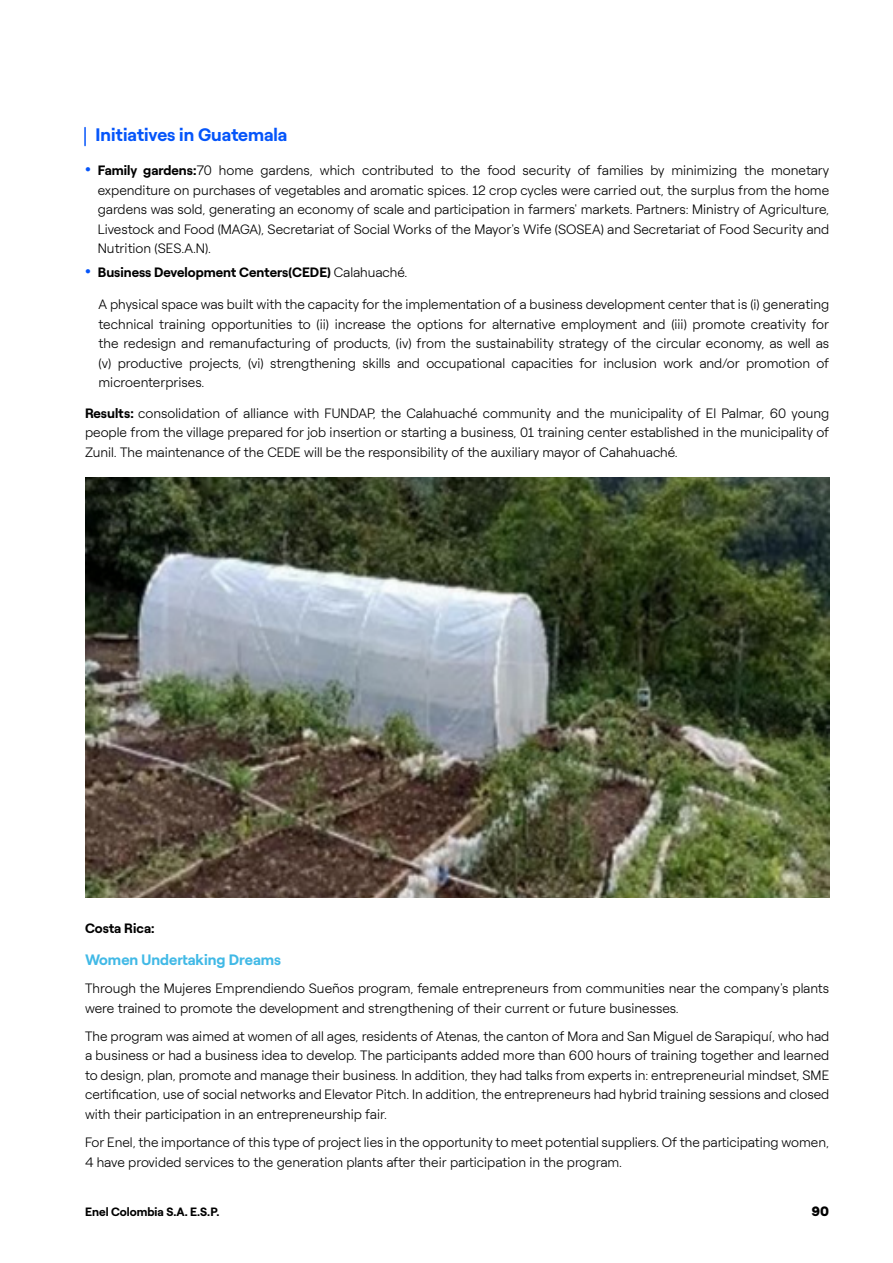
<style>
.page{position:relative;width:893px;height:1263px;background:#fff}
.page>*{position:absolute;margin:0;border:0;box-sizing:border-box;transform-origin:0 0}
.TESTO_highligts_COLORE{font:700 18px "Roobert ENEL";color:#0555fa}
.PURPOSE_01{font:700 15px "Roobert ENEL";color:#41b9e6}
.TESTO_GIUSTIFICATO{font:300 13.5px/19.5px "Roobert ENEL";color:#000;text-align:justify}
.bullet_sin_numero_-_Copia{font:300 13.5px/19.5px "Roobert ENEL";color:#000;text-align:justify}
.TESTO_GIUSTIFICATO-2{font:700 13.5px "Roobert ENEL";color:#000}
.t1{font:900 13.5px "Roobert ENEL";color:#000}
.t2{font:700 12px "Roobert ENEL";color:#000}
.s1{font-weight:400;font-size:21px;color:#0555fa}
.s2{font-weight:700}
.s3{font-weight:300}
</style>
<div class="page">
<svg style="left:84px;top:128px;width:2px;height:18px"></svg>
<img style="left:85px;top:478px;width:744px;height:419px">
<p class="TESTO_highligts_COLORE" style="left:96px;top:121px;width:193px">Initiatives in Guatemala</p>
<p class="TESTO_GIUSTIFICATO" style="left:98px;top:160px;width:733px;text-indent:-13px"><span class="s1">•</span> <span class="s2">Family gardens:</span>70 home gardens, which contributed to the food security of families by minimizing the monetary expenditure on purchases of vegetables and aromatic spices. 12 crop cycles were carried out, the surplus from the home gardens was sold, generating an economy of scale and participation in farmers' markets. Partners: Ministry of Agriculture, Livestock and Food (MAGA), Secretariat of Social Works of the Mayor's Wife (SOSEA) and Secretariat of Food Security and Nutrition (SES.A.N).</p>
<p class="TESTO_GIUSTIFICATO-2" style="left:85px;top:262px;width:324px"><span class="s1">•</span> Business Development Centers(CEDE) <span class="s3">Calahuaché.</span></p>
<p class="bullet_sin_numero_-_Copia" style="left:99px;top:294px;width:732px">A physical space was built with the capacity for the implementation of a business development center that is (i) generating technical training opportunities to (ii) increase the options for alternative employment and (iii) promote creativity for the redesign and remanufacturing of products, (iv) from the sustainability strategy of the circular economy, as well as (v) productive projects, (vi) strengthening skills and occupational capacities for inclusion work and/or promotion of microenterprises.</p>
<p class="TESTO_GIUSTIFICATO" style="left:85px;top:402px;width:746px"><span class="s2">Results:</span> consolidation of alliance with FUNDAP, the Calahuaché community and the municipality of El Palmar, 60 young people from the village prepared for job insertion or starting a business, 01 training center established in the municipality of Zunil. The maintenance of the CEDE will be the responsibility of the auxiliary mayor of Cahahuaché.</p>
<p class="TESTO_GIUSTIFICATO-2" style="left:85px;top:918px;width:71px">Costa Rica:</p>
<p class="PURPOSE_01" style="left:85px;top:948px;width:198px">Women Undertaking Dreams</p>
<p class="TESTO_GIUSTIFICATO" style="left:85px;top:978px;width:746px">Through the Mujeres Emprendiendo Sueños program, female entrepreneurs from communities near the company's plants were trained to promote the development and strengthening of their current or future businesses.</p>
<p class="TESTO_GIUSTIFICATO" style="left:85px;top:1025px;width:746px">The program was aimed at women of all ages, residents of Atenas, the canton of Mora and San Miguel de Sarapiquí, who had a business or had a business idea to develop. The participants added more than 600 hours of training together and learned to design, plan, promote and manage their business. In addition, they had talks from experts in: entrepreneurial mindset, SME certification, use of social networks and Elevator Pitch. In addition, the entrepreneurs had hybrid training sessions and closed with their participation in an entrepreneurship fair.</p>
<p class="TESTO_GIUSTIFICATO" style="left:85px;top:1131px;width:746px">For Enel, the importance of this type of project lies in the opportunity to meet potential suppliers. Of the participating women,<br>4 have provided services to the generation plants after their participation in the program.</p>
<p class="t2" style="left:85px;top:1203px;width:136px">Enel Colombia S.A. E.S.P.</p>
<p class="t1" style="left:811px;top:1201px;width:19px">90</p>
</div>
